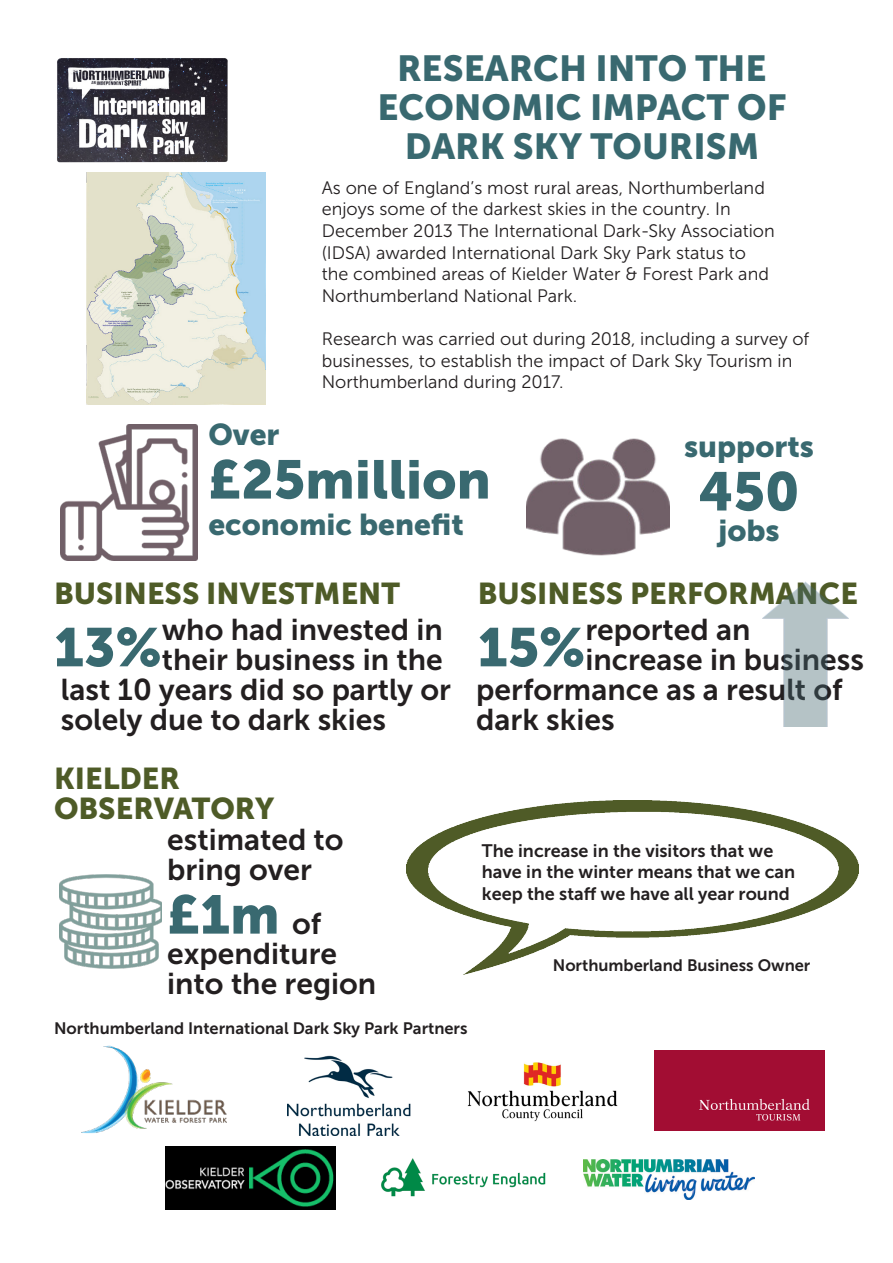
<style>
.page{position:relative;width:893px;height:1263px;background:#fff}
.page>*{position:absolute;margin:0;border:0;box-sizing:border-box;transform-origin:0 0}
.t1{font:54px "Museo Sans 900";color:#396970}
.t2{font:36px/39px "Museo Sans 900";color:#396970;text-align:center}
.t3{font:30px/30px "Museo Sans 700";color:#231f20}
.t4{font:30px/30px "Museo Sans 900";color:#4e5b27}
.t5{font:30px "Museo Sans 900";color:#396970}
.t6{font:18px/21.6px "Museo Sans 300";color:#231f20}
.t7{font:18px/21.6px "Museo Sans 700";color:#231f20}
.t8{font:16.5px "Museo Sans 700";color:#231f20}
.s1{font-family:"Museo Sans 700";font-size:30px;color:#231f20}
</style>
<div class="page">
<img style="left:86px;top:172px;width:180px;height:233px">
<img style="left:60px;top:424px;width:137px;height:136px">
<img style="left:60px;top:874px;width:102px;height:95px">
<img style="left:526px;top:438px;width:144px;height:118px">
<img style="left:407px;top:800px;width:452px;height:175px">
<img style="left:57px;top:58px;width:171px;height:105px">
<img style="left:81px;top:1045px;width:146px;height:89px">
<img style="left:287px;top:1055px;width:124px;height:80px">
<div style="left:655px;top:1050px;width:170px;height:80px;background:#a20d33"></div>
<img style="left:166px;top:1146px;width:170px;height:63px">
<img style="left:381px;top:1158px;width:165px;height:39px">
<img style="left:467px;top:1062px;width:151px;height:60px">
<img style="left:584px;top:1159px;width:170px;height:40px">
<img style="left:762px;top:581px;width:86px;height:145px">
<p class="t2" style="left:377px;top:49px;width:411px">RESEARCH INTO THE<br>ECONOMIC IMPACT OF<br>DARK SKY TOURISM</p>
<p class="t6" style="left:322px;top:177px;width:454px">As one of England’s most rural areas, Northumberland enjoys some of the darkest skies in the country. In December 2013 The International Dark-Sky Association (IDSA) awarded International Dark Sky Park status to the combined areas of Kielder Water &amp; Forest Park and Northumberland National Park.</p>
<p class="t6" style="left:322px;top:328px;width:489px">Research was carried out during 2018, including a survey of businesses, to establish the impact of Dark Sky Tourism in<br>Northumberland during 2017.</p>
<p class="t5" style="left:208px;top:417px;width:73px">Over</p>
<p class="t1" style="left:208px;top:449px;width:284px">£25million</p>
<p class="t5" style="left:208px;top:507px;width:257px">economic benefit</p>
<p class="t5" style="left:684px;top:429px;width:131px">supports</p>
<p class="t1" style="left:699px;top:461px;width:102px">450</p>
<p class="t5" style="left:718px;top:513px;width:63px">jobs</p>
<p class="t4" style="left:54px;top:578px;width:347px">BUSINESS INVESTMENT</p>
<p class="t3" style="left:162px;top:614px;width:283px">who had invested in</p>
<p class="t3" style="left:162px;top:644px;width:283px">their business in the</p>
<p class="t3" style="left:61px;top:674px;width:392px">last 10 years did so partly or</p>
<p class="t3" style="left:61px;top:704px;width:327px">solely due to dark skies</p>
<p class="t1" style="left:54px;top:617px;width:109px">13%</p>
<p class="t4" style="left:478px;top:578px;width:382px">BUSINESS PERFORMANCE</p>
<p class="t3" style="left:585px;top:614px;width:167px">reported an</p>
<p class="t3" style="left:585px;top:644px;width:280px">increase in business</p>
<p class="t3" style="left:476px;top:674px;width:368px">performance as a result of</p>
<p class="t3" style="left:476px;top:704px;width:140px">dark skies</p>
<p class="t1" style="left:478px;top:617px;width:109px">15%</p>
<p class="t4" style="left:54px;top:763px;width:222px">KIELDER<br>OBSERVATORY</p>
<p class="t3" style="left:167px;top:824px;width:178px">estimated to bring over</p>
<p class="t1" style="left:167px;top:884px;width:155px">£1m <span class="s1">of</span></p>
<p class="t3" style="left:167px;top:938px;width:211px">expenditure into the region</p>
<p class="t8" style="left:54px;top:1019px;width:415px">Northumberland International Dark Sky Park Partners</p>
<p class="t7" style="left:482px;top:839px;width:315px">The increase in the visitors that we have in the winter means that we can keep the staff we have all year round</p>
<p class="t8" style="left:553px;top:956px;width:259px">Northumberland Business Owner</p>
</div>
